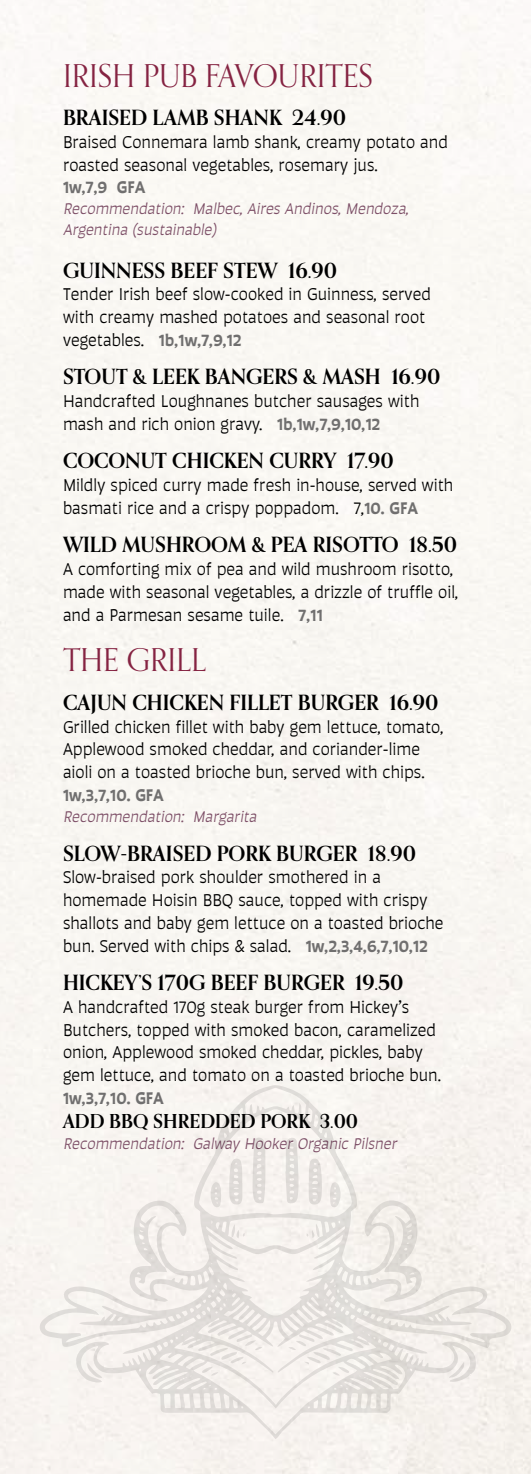
<style>
.page{position:relative;width:531px;height:1474px;background:#fff}
.page>*{position:absolute;margin:0;border:0;box-sizing:border-box;transform-origin:0 0}
.t1{font:31.5px "Orpheus Pro";color:#852342}
.t2{font:700 21px "Orpheus Pro";color:#000}
.t3{font:700 19.25px "Orpheus Pro";color:#000}
.t4{font:18.38px/22.8px "Auster";color:#000}
.t5{font:600 17.5px "Auster";color:#706f6f}
.t6{font:italic 16.62px/21px "Auster";color:#7d4f67}
.s1{font-weight:400;font-size:18.38px;color:#000}
.s2{font-weight:600;font-size:17.5px;color:#706f6f}
</style>
<div class="page">
<svg style="left:38px;top:1084px;width:475px;height:355px;fill:#f7f3ef"></svg>
<svg style="left:288px;top:1334px;width:61px;height:42px"></svg>
<svg style="left:202px;top:1334px;width:60px;height:41px"></svg>
<svg style="left:306px;top:1223px;width:14px;height:15px"></svg>
<svg style="left:231px;top:1224px;width:14px;height:14px"></svg>
<h1 class="t1" style="left:63px;top:56px;width:311px">IRISH PUB FAVOURITES</h1>
<p class="t2" style="left:63px;top:104px;width:284px">BRAISED LAMB SHANK 24.90</p>
<p class="t4" style="left:63px;top:130px;width:386px">Braised Connemara lamb shank, creamy potato and roasted seasonal vegetables, rosemary jus.</p>
<p class="t5" style="left:63px;top:177px;width:84px">1w,7,9 GFA</p>
<p class="t6" style="left:63px;top:198px;width:350px">Recommendation: Malbec, Aires Andinos, Mendoza,<br>Argentina (sustainable)</p>
<p class="t2" style="left:63px;top:257px;width:276px">GUINNESS BEEF STEW 16.90</p>
<p class="t4" style="left:63px;top:283px;width:369px">Tender Irish beef slow-cooked in Guinness, served with creamy mashed potatoes and seasonal root</p>
<p class="t5" style="left:63px;top:330px;width:180px"><span class="s1">vegetables.</span> 1b,1w,7,9,12</p>
<p class="t2" style="left:63px;top:363px;width:379px">STOUT &amp; LEEK BANGERS &amp; MASH 16.90</p>
<p class="t4" style="left:63px;top:389px;width:358px">Handcrafted Loughnanes butcher sausages with mash and rich onion gravy. <span class="s2">1b,1w,7,9,10,12</span></p>
<p class="t2" style="left:63px;top:447px;width:332px">COCONUT CHICKEN CURRY 17.90</p>
<p class="t4" style="left:63px;top:473px;width:392px">Mildly spiced curry made fresh in-house, served with basmati rice and a crispy poppadom. 7,<span class="s2">10. GFA</span></p>
<p class="t2" style="left:63px;top:531px;width:395px">WILD MUSHROOM &amp; PEA RISOTTO 18.50</p>
<p class="t4" style="left:63px;top:557px;width:397px">A comforting mix of pea and wild mushroom risotto, made with seasonal vegetables, a drizzle of truffle oil, and a Parmesan sesame tuile. <span class="s2">7,11</span></p>
<h1 class="t1" style="left:63px;top:641px;width:144px">THE GRILL</h1>
<p class="t2" style="left:63px;top:689px;width:377px">CAJUN CHICKEN FILLET BURGER 16.90</p>
<p class="t4" style="left:63px;top:715px;width:382px">Grilled chicken fillet with baby gem lettuce, tomato,<br>Applewood smoked cheddar, and coriander-lime aioli on a toasted brioche bun, served with chips.</p>
<p class="t5" style="left:63px;top:785px;width:103px">1w,3,7,10. GFA</p>
<p class="t6" style="left:63px;top:806px;width:198px">Recommendation: Margarita</p>
<p class="t2" style="left:63px;top:839px;width:354px">SLOW-BRAISED PORK BURGER 18.90</p>
<p class="t4" style="left:63px;top:865px;width:382px">Slow-braised pork shoulder smothered in a homemade Hoisin BBQ sauce, topped with crispy shallots and baby gem lettuce on a toasted brioche bun. Served with chips &amp; salad. <span class="s2">1w,2,3,4,6,7,10,12</span></p>
<p class="t2" style="left:63px;top:969px;width:342px">HICKEY’S 170G BEEF BURGER 19.50</p>
<p class="t4" style="left:63px;top:995px;width:380px">A handcrafted 170g steak burger from Hickey’s Butchers, topped with smoked bacon, caramelized onion, Applewood smoked cheddar, pickles, baby gem lettuce, and tomato on a toasted brioche bun.</p>
<p class="t5" style="left:63px;top:1087px;width:103px">1w,3,7,10. GFA</p>
<p class="t3" style="left:63px;top:1109px;width:297px">ADD BBQ SHREDDED PORK 3.00</p>
<p class="t6" style="left:63px;top:1133px;width:338px">Recommendation: Galway Hooker Organic Pilsner</p>
</div>
